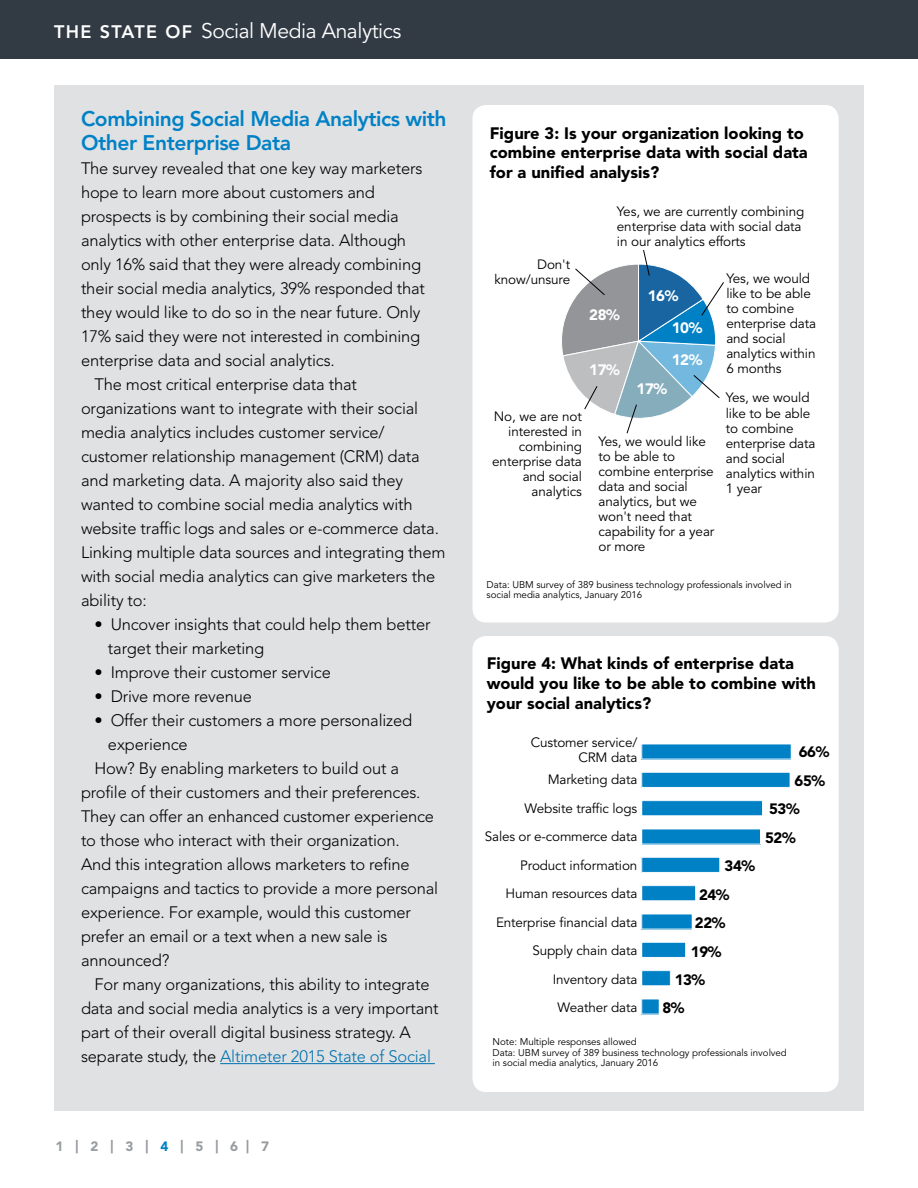
<style>
.page{position:relative;width:918px;height:1188px;background:#fff}
.page>*{position:absolute;margin:0;border:0;box-sizing:border-box;transform-origin:0 0}
.t1{font:800 21px/24px "Avenir LT Std";letter-spacing:-.02em;color:#0081c6}
.t2{font:21px "Avenir LT Std";letter-spacing:-.02em;color:#fff}
.t3{font:300 16.5px/24px "Avenir LT Std";letter-spacing:-.01em;color:#000}
.t4{font:900 16.5px/19.8px "Avenir LT Std";color:#000}
.t5{font:300 16.5px "Avenir LT Std";letter-spacing:-.01em;color:#0071af}
.t6{font:900 15px "Avenir LT Std";letter-spacing:-.025em;color:#000}
.t7{font:900 15px/32.2px "Avenir LT Std";letter-spacing:-.025em;color:#fff}
.t8{font:13.5px/15px "Avenir LT Std";letter-spacing:-.01em;color:#000}
.t9{font:900 13.5px "Avenir LT Std";color:#989da1}
.t10{font:9.75px/10.5px "Avenir LT Std";letter-spacing:-.005em;color:#000}
.s1{font-weight:800;font-size:18px}
.s2{color:#000}
.s3{color:#0081c6}
</style>
<div class="page">
<div style="left:54px;top:86px;width:810px;height:1026px;background:#e0e1e3"></div>
<div style="left:0;top:0;width:918px;height:58px;background:#323b44"></div>
<hr style="left:220px;top:1063px;width:215px;height:1px;background:#0071af">
<div style="left:472px;top:105px;width:367px;height:517px;background:#fff;border-radius:14px"></div>
<svg style="left:562px;top:250px;width:162px;height:184px"></svg>
<div style="left:472px;top:636px;width:367px;height:456px;background:#fff;border-radius:14px"></div>
<div style="left:642px;top:744px;width:149px;height:15px;background:#0081c6"></div>
<div style="left:642px;top:772px;width:148px;height:15px;background:#0081c6"></div>
<div style="left:642px;top:772px;width:148px;height:16px;border:1px solid #fff"></div>
<div style="left:642px;top:801px;width:121px;height:15px;background:#0081c6"></div>
<div style="left:642px;top:800px;width:121px;height:16px;border:1px solid #fff"></div>
<div style="left:642px;top:829px;width:119px;height:15px;background:#0081c6"></div>
<div style="left:642px;top:857px;width:78px;height:15px;background:#0081c6"></div>
<div style="left:642px;top:857px;width:78px;height:16px;border:1px solid #fff"></div>
<div style="left:642px;top:886px;width:54px;height:15px;background:#0081c6"></div>
<div style="left:642px;top:885px;width:54px;height:16px;border:1px solid #fff"></div>
<div style="left:642px;top:914px;width:50px;height:15px;background:#0081c6"></div>
<div style="left:642px;top:942px;width:44px;height:15px;background:#0081c6"></div>
<div style="left:642px;top:942px;width:44px;height:16px;border:1px solid #fff"></div>
<div style="left:642px;top:971px;width:28px;height:15px;background:#0081c6"></div>
<div style="left:642px;top:970px;width:29px;height:16px;border:1px solid #fff"></div>
<div style="left:642px;top:999px;width:17px;height:15px;background:#0081c6"></div>
<p class="t2" style="left:54px;top:18px;width:349px"><span class="s1">THE STATE OF</span> Social Media Analytics</p>
<p class="t1" style="left:81px;top:107px;width:367px">Combining Social Media Analytics with<br>Other Enterprise Data</p>
<p class="t3" style="left:81px;top:156px;width:343px">The survey revealed that one key way marketers</p>
<p class="t3" style="left:81px;top:180px;width:295px">hope to learn more about customers and</p>
<p class="t3" style="left:81px;top:204px;width:319px">prospects is by combining their social media</p>
<p class="t3" style="left:81px;top:228px;width:327px">analytics with other enterprise data. Although</p>
<p class="t3" style="left:81px;top:252px;width:342px">only 16% said that they were already combining</p>
<p class="t3" style="left:81px;top:276px;width:346px">their social media analytics, 39% responded that</p>
<p class="t3" style="left:81px;top:300px;width:341px">they would like to do so in the near future. Only</p>
<p class="t3" style="left:81px;top:324px;width:341px">17% said they were not interested in combining</p>
<p class="t3" style="left:81px;top:348px;width:255px">enterprise data and social analytics.</p>
<p class="t3" style="left:94px;top:372px;width:264px">The most critical enterprise data that</p>
<p class="t3" style="left:81px;top:396px;width:339px">organizations want to integrate with their social</p>
<p class="t3" style="left:81px;top:420px;width:305px">media analytics includes customer service/</p>
<p class="t3" style="left:81px;top:444px;width:340px">customer relationship management (CRM) data</p>
<p class="t3" style="left:81px;top:468px;width:324px">and marketing data. A majority also said they</p>
<p class="t3" style="left:81px;top:492px;width:333px">wanted to combine social media analytics with</p>
<p class="t3" style="left:81px;top:516px;width:360px">website traffic logs and sales or e-commerce data.</p>
<p class="t3" style="left:81px;top:540px;width:366px">Linking multiple data sources and integrating them</p>
<p class="t3" style="left:81px;top:565px;width:356px">with social media analytics can give marketers the</p>
<p class="t3" style="left:81px;top:589px;width:67px">ability to:</p>
<p class="t3" style="left:108px;top:613px;width:324px;text-indent:-13px">• Uncover insights that could help them better target their marketing</p>
<p class="t3" style="left:94px;top:661px;width:238px">• Improve their customer service</p>
<p class="t3" style="left:94px;top:685px;width:159px">• Drive more revenue</p>
<p class="t3" style="left:94px;top:709px;width:319px">• Offer their customers a more personalized</p>
<p class="t3" style="left:108px;top:733px;width:81px">experience</p>
<p class="t3" style="left:94px;top:757px;width:306px">How? By enabling marketers to build out a</p>
<p class="t3" style="left:81px;top:781px;width:341px">profile of their customers and their preferences.</p>
<p class="t3" style="left:81px;top:805px;width:355px">They can offer an enhanced customer experience</p>
<p class="t3" style="left:81px;top:829px;width:320px">to those who interact with their organization.</p>
<p class="t3" style="left:81px;top:853px;width:330px">And this integration allows marketers to refine</p>
<p class="t3" style="left:81px;top:877px;width:359px">campaigns and tactics to provide a more personal</p>
<p class="t3" style="left:81px;top:901px;width:332px">experience. For example, would this customer</p>
<p class="t3" style="left:81px;top:925px;width:308px">prefer an email or a text when a new sale is</p>
<p class="t3" style="left:81px;top:949px;width:90px">announced?</p>
<p class="t3" style="left:94px;top:973px;width:337px">For many organizations, this ability to integrate</p>
<p class="t3" style="left:81px;top:997px;width:359px">data and social media analytics is a very important</p>
<p class="t3" style="left:81px;top:1021px;width:331px">part of their overall digital business strategy. A</p>
<p class="t5" style="left:81px;top:1047px;width:351px"><span class="s2">separate study, the</span> Altimeter 2015 State of Social</p>
<p class="t9" style="left:56px;top:1138px;width:215px">1 | 2 | 3 | <span class="s3">4</span> | 5 | 6 | 7</p>
<p class="t4" style="left:490px;top:123px;width:319px">Figure 3: Is your organization looking to combine enterprise data with social data for a unified analysis?</p>
<p class="t8" style="left:494px;top:258px;width:77px;text-align:right">Don't know/unsure</p>
<p class="t8" style="left:492px;top:409px;width:91px;text-align:right">No, we are not interested in combining enterprise data and social analytics</p>
<p class="t8" style="left:617px;top:204px;width:189px">Yes, we are currently combining enterprise data with social data in our analytics efforts</p>
<p class="t8" style="left:726px;top:271px;width:91px">Yes, we would like to be able to combine enterprise data and social analytics within<br>6 months</p>
<p class="t8" style="left:726px;top:391px;width:91px">Yes, we would like to be able to combine enterprise data and social analytics within<br>1 year</p>
<p class="t7" style="left:672px;top:279px;width:32px;text-indent:-24px">16%<br>10%<br>12%</p>
<p class="t7" style="left:636px;top:372px;width:32px">17%</p>
<p class="t7" style="left:589px;top:298px;width:32px">28%</p>
<p class="t7" style="left:589px;top:354px;width:32px">17%</p>
<p class="t8" style="left:599px;top:434px;width:117px">Yes, we would like to be able to combine enterprise data and social analytics, but we won't need that capability for a year or more</p>
<p class="t10" style="left:487px;top:579px;width:307px">Data: UBM survey of 389 business technology professionals involved in social media analytics, January 2016</p>
<p class="t4" style="left:487px;top:654px;width:331px">Figure 4: What kinds of enterprise data would you like to be able to combine with your social analytics?</p>
<p class="t8" style="left:531px;top:735px;width:108px;text-align:right">Customer service/<br>CRM data</p>
<p class="t8" style="left:485px;top:766px;width:154px;line-height:28.5px;text-align:right">Marketing data<br>Website traffic logs<br>Sales or e-commerce data<br>Product information<br>Human resources data<br>Enterprise financial data<br>Supply chain data<br>Inventory data<br>Weather data</p>
<p class="t6" style="left:725px;top:857px;width:32px">34%</p>
<p class="t6" style="left:699px;top:885px;width:32px">24%</p>
<p class="t6" style="left:695px;top:914px;width:32px">22%</p>
<p class="t6" style="left:691px;top:942px;width:32px">19%</p>
<p class="t6" style="left:675px;top:971px;width:32px">13%</p>
<p class="t6" style="left:663px;top:999px;width:24px">8%</p>
<p class="t6" style="left:799px;top:743px;width:32px">66%</p>
<p class="t6" style="left:795px;top:772px;width:32px">65%</p>
<p class="t6" style="left:769px;top:800px;width:32px">53%</p>
<p class="t6" style="left:765px;top:828px;width:32px">52%</p>
<p class="t10" style="left:493px;top:1037px;width:296px">Note: Multiple responses allowed<br>Data: UBM survey of 389 business technology professionals involved in social media analytics, January 2016</p>
</div>
